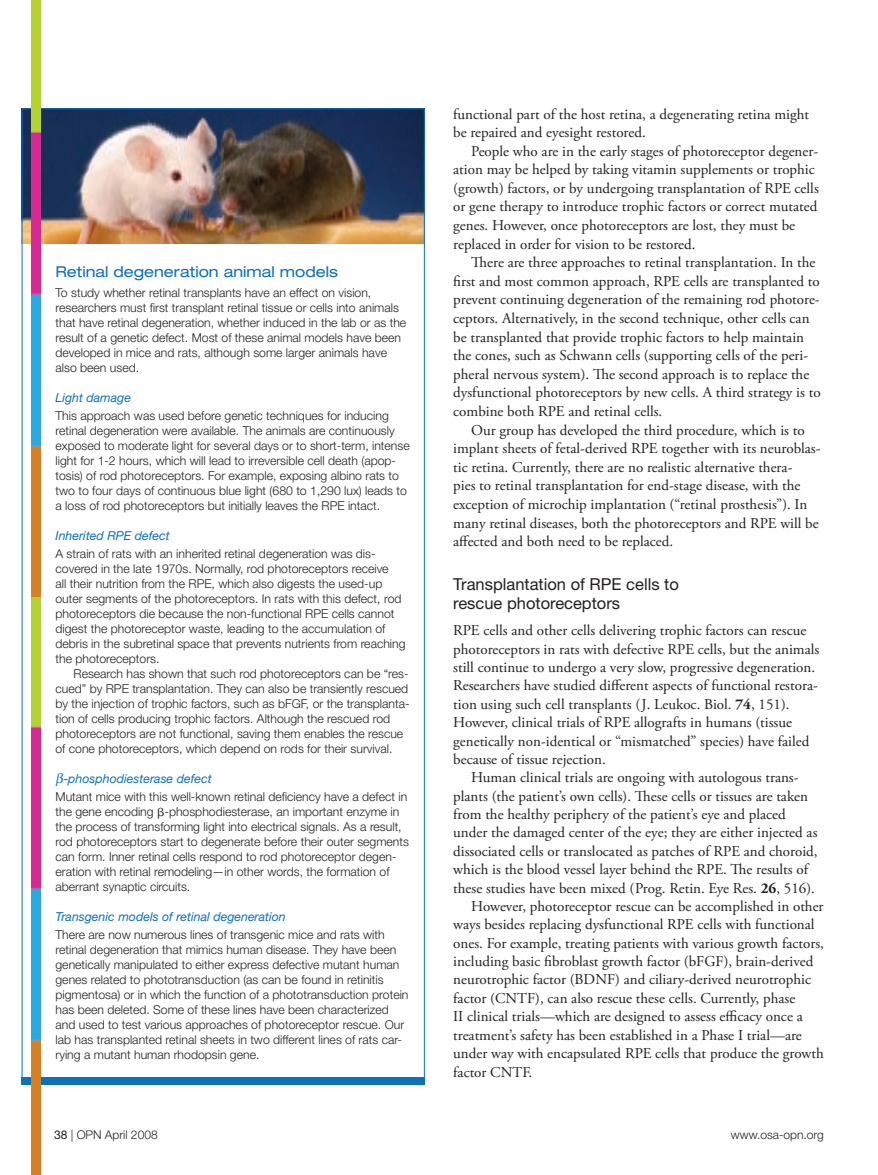
<style>
.page{position:relative;width:878px;height:1175px;background:#fff}
.page>*{position:absolute;margin:0;border:0;box-sizing:border-box;transform-origin:0 0}
.t1{font:16.5px/19.5px "Helvetica Neue";color:#231f20}
.t2{font:15px/18.6px "Adobe Garamond Pro";color:#231f20}
.t3{font:expanded 15px "Helvetica Neue";color:#0d71b9}
.t4{font:italic 12.3px "Helvetica Neue";color:#0d71b9}
.t5{font:300 12.15px/15px "Helvetica Neue";color:#231f20}
.t6{font:300 12px "Helvetica Neue";color:#231f20}
.s1{font-family:"Mathematical Pi One";font-weight:400}
.s2{font-weight:700}
.s3{font-weight:400}
</style>
<div class="page">
<img style="left:24px;top:110px;width:398px;height:133px">
<div style="left:21px;top:1077px;width:403px;height:7px;background:#0d71b9"></div>
<img style="left:31px;top:596px;width:9px;height:578px">
<img style="left:31px;top:0;width:9px;height:596px">
<p class="t3" style="left:56px;top:263px;width:284px">Retinal degeneration animal models</p>
<p class="t5" style="left:56px;top:285px;width:352px">To study whether retinal transplants have an effect on vision, researchers must first transplant retinal tissue or cells into animals that have retinal degeneration, whether induced in the lab or as the result of a genetic defect. Most of these animal models have been developed in mice and rats, although some larger animals have also been used.</p>
<p class="t4" style="left:56px;top:390px;width:77px">Light damage</p>
<p class="t5" style="left:56px;top:408px;width:355px">This approach was used before genetic techniques for inducing retinal degeneration were available. The animals are continuously exposed to moderate light for several days or to short-term, intense light for 1-2 hours, which will lead to irreversible cell death (apop&shy;tosis) of rod photoreceptors. For example, exposing albino rats to two to four days of continuous blue light (680 to 1,290 lux) leads to a loss of rod photoreceptors but initially leaves the RPE intact.</p>
<p class="t4" style="left:56px;top:528px;width:116px">Inherited RPE defect</p>
<p class="t5" style="left:56px;top:546px;width:351px">A strain of rats with an inherited retinal degeneration was dis&shy;covered in the late 1970s. Normally, rod photoreceptors receive<br>all their nutrition from the RPE, which also digests the used-up outer segments of the photoreceptors. In rats with this defect, rod photoreceptors die because the non-functional RPE cells cannot digest the photoreceptor waste, leading to the accumulation of debris in the subretinal space that prevents nutrients from reaching the photoreceptors.</p>
<p class="t5" style="left:56px;top:666px;width:355px;text-indent:18px">Research has shown that such rod photoreceptors can be “res&shy;cued” by RPE transplantation. They can also be transiently rescued by the injection of trophic factors, such as bFGF, or the transplanta&shy;tion of cells producing trophic factors. Although the rescued rod photoreceptors are not functional, saving them enables the rescue of cone photoreceptors, which depend on rods for their survival.</p>
<p class="t4" style="left:63px;top:771px;width:150px">-phosphodiesterase defect</p>
<p class="t5" style="left:56px;top:789px;width:355px">Mutant mice with this well-known retinal deficiency have a defect in the gene encoding <span class="s1">b</span>-phosphodiesterase, an important enzyme in the process of transforming light into electrical signals. As a result, rod photoreceptors start to degenerate before their outer segments can form. Inner retinal cells respond to rod photoreceptor degen&shy;eration with retinal remodeling—in other words, the formation of aberrant synaptic circuits.</p>
<p class="t4" style="left:56px;top:909px;width:232px">Transgenic models of retinal degeneration</p>
<p class="t5" style="left:56px;top:927px;width:354px">There are now numerous lines of transgenic mice and rats with retinal degeneration that mimics human disease. They have been genetically manipulated to either express defective mutant human genes related to phototransduction (as can be found in retinitis pigmentosa) or in which the function of a phototransduction protein has been deleted. Some of these lines have been characterized and used to test various approaches of photoreceptor rescue. Our lab has transplanted retinal sheets in two different lines of rats car&shy;rying a mutant human rhodopsin gene.</p>
<p class="t2" style="left:453px;top:106px;width:357px;line-height:18px">functional part of the host retina, a degenerating retina might be repaired and eyesight restored.</p>
<p class="t2" style="left:453px;top:142px;width:367px;text-indent:18px">People who are in the early stages of photoreceptor degener&shy;ation may be helped by taking vitamin supplements or trophic (growth) factors, or by undergoing transplantation of RPE cells or gene therapy to introduce trophic factors or correct mutated genes. However, once photoreceptors are lost, they must be replaced in order for vision to be restored.</p>
<p class="t2" style="left:453px;top:254px;width:369px;text-indent:18px">There are three approaches to retinal transplantation. In the first and most common approach, RPE cells are transplanted to prevent continuing degeneration of the remaining rod photore&shy;ceptors. Alternatively, in the second technique, other cells can be transplanted that provide trophic factors to help maintain the cones, such as Schwann cells (supporting cells of the peri&shy;pheral nervous system). The second approach is to replace the dysfunctional photoreceptors by new cells. A third strategy is to combine both RPE and retinal cells.</p>
<p class="t2" style="left:453px;top:421px;width:369px;text-indent:18px">Our group has developed the third procedure, which is to implant sheets of fetal-derived RPE together with its neuroblas&shy;tic retina. Currently, there are no realistic alternative thera-<br>pies to retinal transplantation for end-stage disease, with the exception of microchip implantation (“retinal prosthesis”). In many retinal diseases, both the photoreceptors and RPE will be affected and both need to be replaced.</p>
<p class="t1" style="left:453px;top:574px;width:227px">Transplantation of RPE cells to rescue photoreceptors</p>
<p class="t2" style="left:453px;top:622px;width:367px">RPE cells and other cells delivering trophic factors can rescue photoreceptors in rats with defective RPE cells, but the animals still continue to undergo a very slow, progressive degeneration.<br>Researchers have studied different aspects of functional restora&shy;tion using such cell transplants (J. Leukoc. Biol. <span class="s2">74</span>, 151).<br>However, clinical trials of RPE allografts in humans (tissue genetically non-identical or “mismatched” species) have failed because of tissue rejection.</p>
<p class="t2" style="left:471px;top:768px;width:329px">Human clinical trials are ongoing with autologous trans-</p>
<p class="t2" style="left:453px;top:787px;width:356px">plants (the patient’s own cells). These cells or tissues are taken</p>
<p class="t2" style="left:453px;top:805px;width:334px">from the healthy periphery of the patient’s eye and placed</p>
<p class="t2" style="left:453px;top:824px;width:366px">under the damaged center of the eye; they are either injected as</p>
<p class="t2" style="left:453px;top:842px;width:366px">dissociated cells or translocated as patches of RPE and choroid,</p>
<p class="t2" style="left:453px;top:860px;width:356px">which is the blood vessel layer behind the RPE. The results of</p>
<p class="t2" style="left:453px;top:879px;width:363px">these studies have been mixed (Prog. Retin. Eye Res. <span class="s2">26</span>, 516).</p>
<p class="t2" style="left:471px;top:897px;width:354px">However, photoreceptor rescue can be accomplished in other</p>
<p class="t2" style="left:453px;top:915px;width:363px">ways besides replacing dysfunctional RPE cells with functional</p>
<p class="t2" style="left:453px;top:934px;width:372px">ones. For example, treating patients with various growth factors,</p>
<p class="t2" style="left:453px;top:952px;width:361px">including basic fibroblast growth factor (bFGF), brain-derived</p>
<p class="t2" style="left:453px;top:971px;width:359px">neurotrophic factor (BDNF) and ciliary-derived neurotrophic</p>
<p class="t2" style="left:453px;top:989px;width:343px">factor (CNTF), can also rescue these cells. Currently, phase</p>
<p class="t2" style="left:453px;top:1007px;width:351px">II clinical trials—which are designed to assess efficacy once a</p>
<p class="t2" style="left:453px;top:1026px;width:350px">treatment’s safety has been established in a Phase I trial—are</p>
<p class="t2" style="left:453px;top:1044px;width:372px">under way with encapsulated RPE cells that produce the growth</p>
<p class="t2" style="left:453px;top:1063px;width:80px">factor CNTF.</p>
<p class="t6" style="left:54px;top:1127px;width:105px"><span class="s3">38</span> | OPN April 2008</p>
<p class="t6" style="left:731px;top:1127px;width:94px">www.osa-opn.org</p>
</div>
